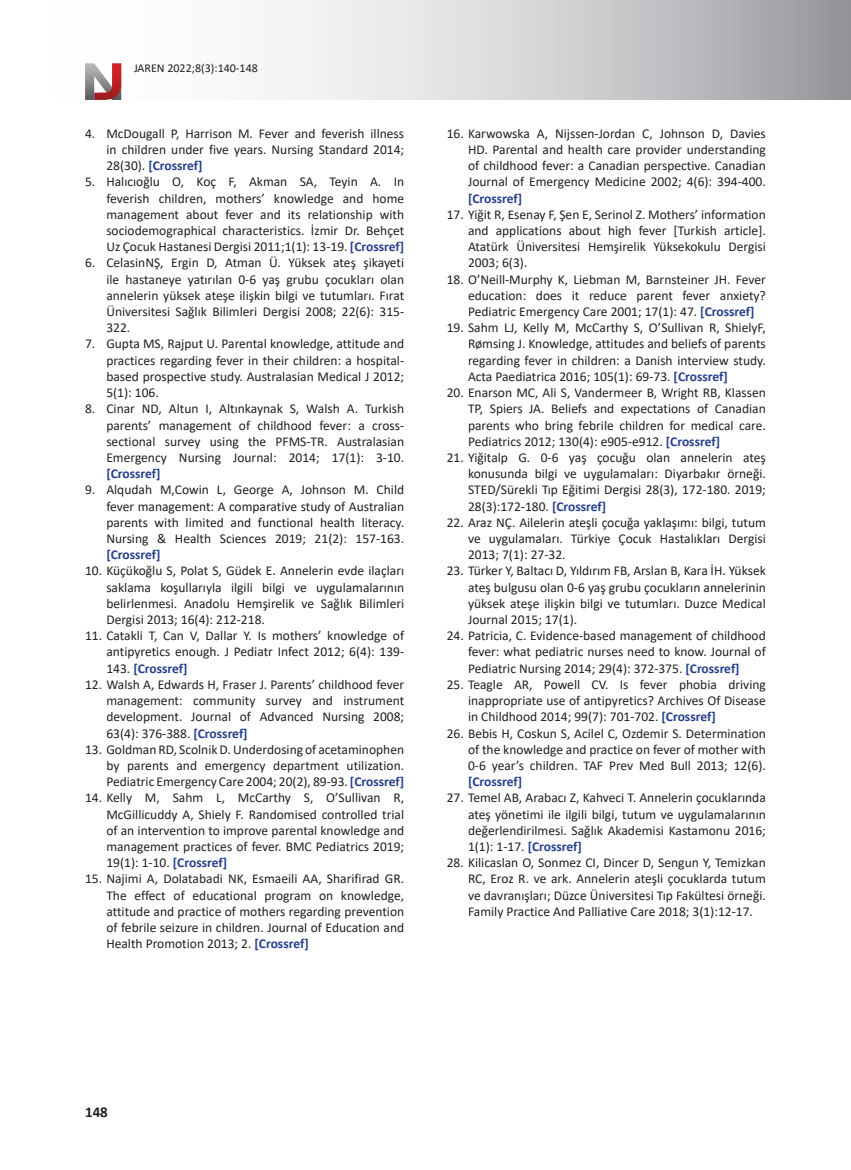
<style>
.page{position:relative;width:851px;height:1170px;background:#fff}
.page>*{position:absolute;margin:0;border:0;box-sizing:border-box;transform-origin:0 0}
.t1{font:700 15px "Calibri";color:#231f20}
.t2{font:13.5px/16.2px "Calibri";color:#231f20;text-align:justify}
.t3{font:12px "Calibri";color:#231f20}
.s1{font-weight:700;color:#253f8e}
</style>
<div class="page">
<svg style="left:121px;top:0;width:729px;height:100px"></svg>
<svg style="left:85px;top:63px;width:36px;height:37px"></svg>
<p class="t3" style="left:134px;top:60px;width:125px">JAREN 2022;8(3):140-148</p>
<p class="t2" style="left:106px;top:125px;width:299px;text-indent:-21px">4. McDougall P, Harrison M. Fever and feverish illness in children under five years. Nursing Standard 2014; 28(30). <span class="s1">[Crossref]</span></p>
<p class="t2" style="left:106px;top:173px;width:299px;text-indent:-21px">5. Halıcıoğlu O, Koç F, Akman SA, Teyin A. In feverish children, mothers’ knowledge and home management about fever and its relationship with sociodemographical characteristics. İzmir Dr. Behçet Uz Çocuk Hastanesi Dergisi 2011;1(1): 13-19. <span class="s1">[Crossref]</span></p>
<p class="t2" style="left:106px;top:254px;width:299px;text-indent:-21px">6. CelasinNŞ, Ergin D, Atman Ü. Yüksek ateş şikayeti ile hastaneye yatırılan 0-6 yaş grubu çocukları olan annelerin yüksek ateşe ilişkin bilgi ve tutumları. Fırat Üniversitesi Sağlık Bilimleri Dergisi 2008; 22(6): 315- 322.</p>
<p class="t2" style="left:106px;top:335px;width:299px;text-indent:-21px">7. Gupta MS, Rajput U. Parental knowledge, attitude and practices regarding fever in their children: a hospital&shy;based prospective study. Australasian Medical J 2012; 5(1): 106.</p>
<p class="t2" style="left:106px;top:400px;width:299px;text-indent:-21px">8. Cinar ND, Altun I, Altınkaynak S, Walsh A. Turkish parents’ management of childhood fever: a cross&shy;sectional survey using the PFMS-TR. Australasian Emergency Nursing Journal: 2014; 17(1): 3-10. <span class="s1">[Crossref]</span></p>
<p class="t2" style="left:106px;top:481px;width:299px;text-indent:-21px">9. Alqudah M,Cowin L, George A, Johnson M. Child fever management: A comparative study of Australian parents with limited and functional health literacy.<br>Nursing &amp; Health Sciences 2019; 21(2): 157-163. <span class="s1">[Crossref]</span></p>
<p class="t2" style="left:106px;top:562px;width:299px;text-indent:-21px">10. Küçükoğlu S, Polat S, Güdek E. Annelerin evde ilaçları saklama koşullarıyla ilgili bilgi ve uygulamalarının belirlenmesi. Anadolu Hemşirelik ve Sağlık Bilimleri Dergisi 2013; 16(4): 212-218.</p>
<p class="t2" style="left:106px;top:627px;width:299px;text-indent:-21px">11. Catakli T, Can V, Dallar Y. Is mothers’ knowledge of antipyretics enough. J Pediatr Infect 2012; 6(4): 139- 143. <span class="s1">[Crossref]</span></p>
<p class="t2" style="left:106px;top:676px;width:299px;text-indent:-21px">12. Walsh A, Edwards H, Fraser J. Parents’ childhood fever management: community survey and instrument development. Journal of Advanced Nursing 2008; 63(4): 376-388. <span class="s1">[Crossref]</span></p>
<p class="t2" style="left:106px;top:740px;width:299px;text-indent:-21px">13. Goldman RD, Scolnik D. Underdosing of acetaminophen by parents and emergency department utilization.<br>Pediatric Emergency Care 2004; 20(2), 89-93. <span class="s1">[Crossref]</span></p>
<p class="t2" style="left:106px;top:789px;width:299px;text-indent:-21px">14. Kelly M, Sahm L, McCarthy S, O’Sullivan R, McGillicuddy A, Shiely F. Randomised controlled trial of an intervention to improve parental knowledge and management practices of fever. BMC Pediatrics 2019; 19(1): 1-10. <span class="s1">[Crossref]</span></p>
<p class="t2" style="left:106px;top:870px;width:299px;text-indent:-21px">15. Najimi A, Dolatabadi NK, Esmaeili AA, Sharifirad GR.<br>The effect of educational program on knowledge, attitude and practice of mothers regarding prevention of febrile seizure in children. Journal of Education and Health Promotion 2013; 2. <span class="s1">[Crossref]</span></p>
<p class="t2" style="left:468px;top:125px;width:299px;text-indent:-21px">16. Karwowska A, Nijssen-Jordan C, Johnson D, Davies HD. Parental and health care provider understanding of childhood fever: a Canadian perspective. Canadian Journal of Emergency Medicine 2002; 4(6): 394-400. <span class="s1">[Crossref]</span></p>
<p class="t2" style="left:468px;top:206px;width:299px;text-indent:-21px">17. Yiğit R, Esenay F, Şen E, Serinol Z. Mothers’ information and applications about high fever [Turkish article].<br>Atatürk Üniversitesi Hemşirelik Yüksekokulu Dergisi 2003; 6(3).</p>
<p class="t2" style="left:468px;top:271px;width:299px;text-indent:-21px">18. O’Neill-Murphy K, Liebman M, Barnsteiner JH. Fever education: does it reduce parent fever anxiety?<br>Pediatric Emergency Care 2001; 17(1): 47. <span class="s1">[Crossref]</span></p>
<p class="t2" style="left:468px;top:319px;width:299px;text-indent:-21px">19. Sahm LJ, Kelly M, McCarthy S, O’Sullivan R, ShielyF, Rømsing J. Knowledge, attitudes and beliefs of parents regarding fever in children: a Danish interview study.<br>Acta Paediatrica 2016; 105(1): 69-73. <span class="s1">[Crossref]</span></p>
<p class="t2" style="left:468px;top:384px;width:299px;text-indent:-21px">20. Enarson MC, Ali S, Vandermeer B, Wright RB, Klassen TP, Spiers JA. Beliefs and expectations of Canadian parents who bring febrile children for medical care.<br>Pediatrics 2012; 130(4): e905-e912. <span class="s1">[Crossref]</span></p>
<p class="t2" style="left:468px;top:449px;width:299px;text-indent:-21px">21. Yiğitalp G. 0-6 yaş çocuğu olan annelerin ateş konusunda bilgi ve uygulamaları: Diyarbakır örneği.<br>STED/Sürekli Tıp Eğitimi Dergisi 28(3), 172-180. 2019; 28(3):172-180. <span class="s1">[Crossref]</span></p>
<p class="t2" style="left:468px;top:514px;width:299px;text-indent:-21px">22. Araz NÇ. Ailelerin ateşli çocuğa yaklaşımı: bilgi, tutum ve uygulamaları. Türkiye Çocuk Hastalıkları Dergisi 2013; 7(1): 27-32.</p>
<p class="t2" style="left:468px;top:562px;width:299px;text-indent:-21px">23. Türker Y, Baltacı D, Yıldırım FB, Arslan B, Kara İH. Yüksek ateş bulgusu olan 0-6 yaş grubu çocukların annelerinin yüksek ateşe ilişkin bilgi ve tutumları. Duzce Medical Journal 2015; 17(1).</p>
<p class="t2" style="left:468px;top:627px;width:299px;text-indent:-21px">24. Patricia, C. Evidence-based management of childhood fever: what pediatric nurses need to know. Journal of Pediatric Nursing 2014; 29(4): 372-375. <span class="s1">[Crossref]</span></p>
<p class="t2" style="left:468px;top:676px;width:299px;text-indent:-21px">25. Teagle AR, Powell CV. Is fever phobia driving inappropriate use of antipyretics? Archives Of Disease in Childhood 2014; 99(7): 701-702. <span class="s1">[Crossref]</span></p>
<p class="t2" style="left:468px;top:724px;width:299px;text-indent:-21px">26. Bebis H, Coskun S, Acilel C, Ozdemir S. Determination of the knowledge and practice on fever of mother with 0-6 year’s children. TAF Prev Med Bull 2013; 12(6). <span class="s1">[Crossref]</span></p>
<p class="t2" style="left:468px;top:789px;width:299px;text-indent:-21px">27. Temel AB, Arabacı Z, Kahveci T. Annelerin çocuklarında ateş yönetimi ile ilgili bilgi, tutum ve uygulamalarının değerlendirilmesi. Sağlık Akademisi Kastamonu 2016; 1(1): 1-17. <span class="s1">[Crossref]</span></p>
<p class="t2" style="left:468px;top:854px;width:299px;text-indent:-21px">28. Kilicaslan O, Sonmez CI, Dincer D, Sengun Y, Temizkan RC, Eroz R. ve ark. Annelerin ateşli çocuklarda tutum ve davranışları; Düzce Üniversitesi Tıp Fakültesi örneği.<br>Family Practice And Palliative Care 2018; 3(1):12-17.</p>
<p class="t1" style="left:85px;top:1101px;width:24px">148</p>
</div>
